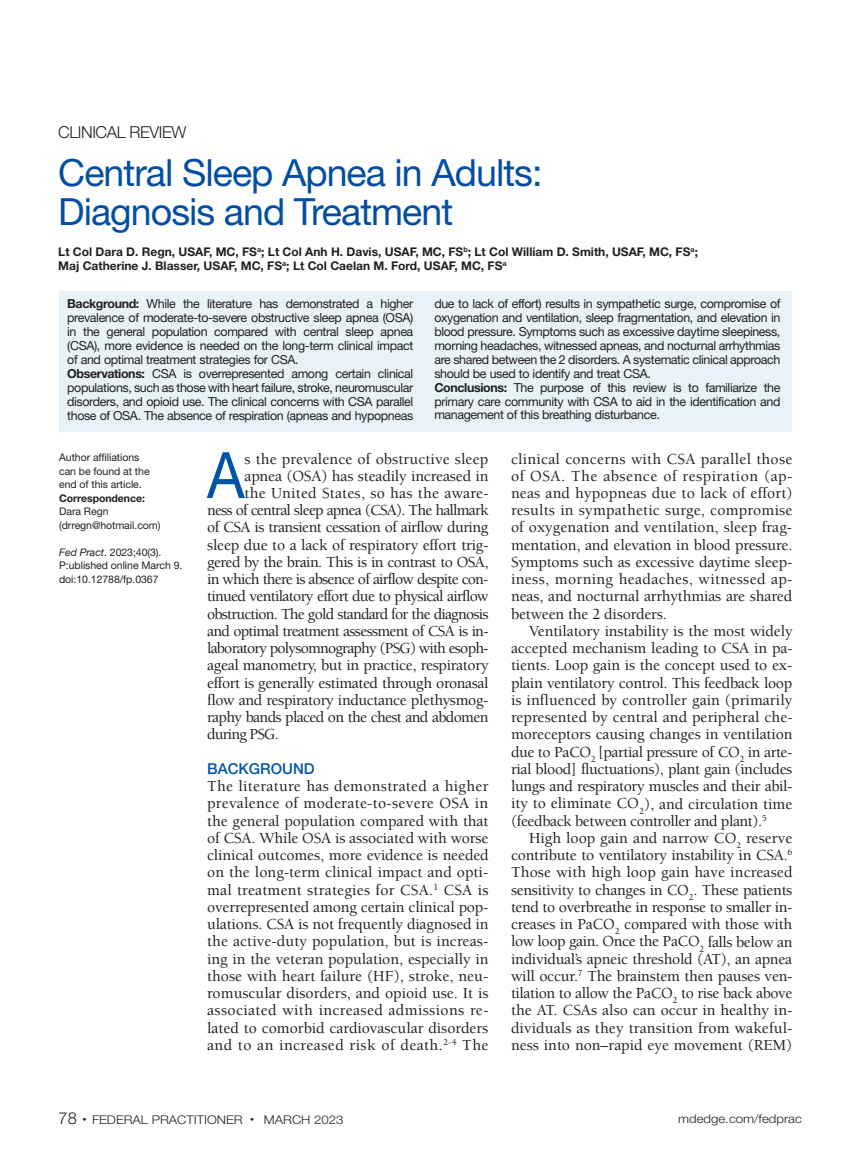
<style>
.page{position:relative;width:860px;height:1170px;background:#fff}
.page>*{position:absolute;margin:0;border:0;box-sizing:border-box;transform-origin:0 0}
.t1{font:64.05px "Helvetica Neue LT Std";color:#0054a6;scale:.9 1}
.t2{font:37.5px/39px "Helvetica Neue LT Std";letter-spacing:-.025em;color:#034ea2}
.t3{font:300 16.5px "Helvetica Neue LT Std";letter-spacing:-.025em;color:#231f20}
.t4{font:500 15.75px/17.2px "Berkeley Std";letter-spacing:-.025em;color:#231f20;text-align:justify}
.t5{font:500 15.75px "Berkeley Std";letter-spacing:-.05em;color:#231f20}
.t6{font:500 15.75px "Berkeley Std";letter-spacing:-.045em;color:#231f20}
.t7{font:500 15.75px "Berkeley Std";letter-spacing:.005em;color:#231f20}
.t8{font:500 15.75px "Berkeley Std";letter-spacing:.015em;color:#231f20}
.t9{font:500 15px "Helvetica Neue LT Std";color:#0054a6}
.t10{font:12.45px/14px "Helvetica Neue LT Std";letter-spacing:-.03em;color:#231f20}
.t11{font:700 12px/13.5px "Helvetica Neue LT Std";color:#231f20}
.t12{font:300 12px "Helvetica Neue LT Std";color:#231f20;scale:1.1 1}
.t13{font:10.5px/13.5px "Helvetica Neue LT Std";letter-spacing:-.005em;color:#231f20}
.t14{font:700 10.5px "Helvetica Neue LT Std";letter-spacing:-.005em;color:#231f20}
.s1{font-weight:700}
.s2{font-style:italic}
.s3{font-size:16.5px}
</style>
<div class="page">
<div style="left:59px;top:291px;width:732px;height:141px;background:#e9f2f7"></div>
<p class="t3" style="left:58px;top:122px;width:130px">CLINICAL REVIEW</p>
<h2 class="t2" style="left:58px;top:152px;width:486px">Central Sleep Apnea in Adults:<br>Diagnosis and Treatment</h2>
<p class="t11" style="left:58px;top:245px;width:641px">Lt Col Dara D. Regn, USAF, MC, FS<sup>a</sup>; Lt Col Anh H. Davis, USAF, MC, FS<sup>b</sup>; Lt Col William D. Smith, USAF, MC, FS<sup>a</sup>;<br>Maj Catherine J. Blasser, USAF, MC, FS<sup>a</sup>; Lt Col Caelan M. Ford, USAF, MC, FS<sup>a</sup></p>
<p class="t10" style="left:67px;top:296px;width:347px"><span class="s1">Background:</span> While the literature has demonstrated a higher prevalence of moderate-to-severe obstructive sleep apnea (OSA) in the general population compared with central sleep apnea (CSA), more evidence is needed on the long-term clinical impact of and optimal treatment strategies for CSA.<br><span class="s1">Observations:</span> CSA is overrepresented among certain clinical populations, such as those with heart failure, stroke, neuromuscular disorders, and opioid use. The clinical concerns with CSA parallel those of OSA. The absence of respiration (apneas and hypopneas</p>
<p class="t10" style="left:434px;top:296px;width:347px">due to lack of effort) results in sympathetic surge, compromise of oxygenation and ventilation, sleep fragmentation, and elevation in blood pressure. Symptoms such as excessive daytime sleepiness, morning headaches, witnessed apneas, and nocturnal arrhythmias are shared between the 2 disorders. A systematic clinical approach should be used to identify and treat CSA.<br><span class="s1">Conclusions:</span> The purpose of this review is to familiarize the primary care community with CSA to aid in the identification and management of this breathing disturbance.</p>
<p class="t13" style="left:59px;top:450px;width:92px">Author affiliations can be found at the end of this article.</p>
<p class="t14" style="left:59px;top:491px;width:87px">Correspondence:</p>
<p class="t13" style="left:59px;top:504px;width:103px">Dara Regn (drregn@hotmail.com)</p>
<p class="t13" style="left:59px;top:545px;width:125px"><span class="s2">Fed Pract</span>. 2023;40(3).<br>P:ublished online March 9. doi:10.12788/fp.0367</p>
<h1 class="t1" style="left:207px;top:437px;width:43px">A</h1>
<p class="t7" style="left:244px;top:450px;width:245px">s the prevalence of obstructive sleep</p>
<p class="t4" style="left:244px;top:467px;width:245px">apnea (OSA) has steadily increased in</p>
<p class="t8" style="left:244px;top:485px;width:246px">the United States, so has the aware-</p>
<p class="t5" style="left:207px;top:502px;width:283px">ness of central sleep apnea (CSA). The hallmark</p>
<p class="t4" style="left:207px;top:519px;width:283px">of CSA is transient cessation of airflow during</p>
<p class="t4" style="left:207px;top:536px;width:283px">sleep due to a lack of respiratory effort trig-</p>
<p class="t4" style="left:207px;top:554px;width:283px">gered by the brain. This is in contrast to OSA,</p>
<p class="t5" style="left:207px;top:571px;width:283px">in which there is absence of airflow despite con-</p>
<p class="t6" style="left:207px;top:588px;width:283px">tinued ventilatory effort due to physical airflow</p>
<p class="t5" style="left:207px;top:605px;width:283px">obstruction. The gold standard for the diagnosis</p>
<p class="t6" style="left:207px;top:623px;width:283px">and optimal treatment assessment of CSA is in-</p>
<p class="t5" style="left:207px;top:640px;width:283px">laboratory polysomnography (PSG) with esoph-</p>
<p class="t4" style="left:207px;top:657px;width:283px">ageal manometry, but in practice, respiratory</p>
<p class="t4" style="left:207px;top:674px;width:283px">effort is generally estimated through oronasal</p>
<p class="t4" style="left:207px;top:692px;width:283px">flow and respiratory inductance plethysmog-</p>
<p class="t4" style="left:207px;top:709px;width:283px">raphy bands placed on the chest and abdomen</p>
<p class="t5" style="left:207px;top:726px;width:73px">during PSG.</p>
<p class="t9" style="left:207px;top:760px;width:109px">BACKGROUND</p>
<p class="t4" style="left:207px;top:778px;width:283px">The literature has demonstrated a higher prevalence of moderate-to-severe OSA in the general population compared with that of CSA. While OSA is associated with worse clinical outcomes, more evidence is needed on the long-term clinical impact and opti&shy;mal treatment strategies for CSA.<sup>1</sup> CSA is overrepresented among certain clinical pop&shy;ulations. CSA is not frequently diagnosed in the active-duty population, but is increas&shy;ing in the veteran population, especially in those with heart failure (HF), stroke, neu&shy;romuscular disorders, and opioid use. It is associated with increased admissions re&shy;lated to comorbid cardiovascular disorders and to an increased risk of death.<sup>2-4</sup> The</p>
<p class="t4" style="left:511px;top:450px;width:283px">clinical concerns with CSA parallel those of OSA. The absence of respiration (ap&shy;neas and hypopneas due to lack of effort) results in sympathetic surge, compromise of oxygenation and ventilation, sleep frag&shy;mentation, and elevation in blood pressure.<br>Symptoms such as excessive daytime sleep&shy;iness, morning headaches, witnessed ap&shy;neas, and nocturnal arrhythmias are shared between the 2 disorders.</p>
<p class="t4" style="left:511px;top:623px;width:283px;text-indent:18px">Ventilatory instability is the most widely accepted mechanism leading to CSA in pa&shy;tients. Loop gain is the concept used to ex&shy;plain ventilatory control. This feedback loop is influenced by controller gain (primarily represented by central and peripheral che&shy;moreceptors causing changes in ventilation due to PaCO<sub>2</sub> [partial pressure of CO<sub>2</sub> in arte&shy;rial blood] fluctuations), plant gain (includes lungs and respiratory muscles and their abil&shy;ity to eliminate CO<sub>2</sub>), and circulation time (feedback between controller and plant).<sup>5</sup></p>
<p class="t4" style="left:511px;top:830px;width:283px;text-indent:18px">High loop gain and narrow CO<sub>2</sub> reserve contribute to ventilatory instability in CSA.<sup>6<br></sup>Those with high loop gain have increased sensitivity to changes in CO<sub>2</sub>. These patients tend to overbreathe in response to smaller in&shy;creases in PaCO<sub>2</sub> compared with those with low loop gain. Once the PaCO<sub>2</sub> falls below an individual’s apneic threshold (AT), an apnea will occur.<sup>7</sup> The brainstem then pauses ven&shy;tilation to allow the PaCO<sub>2</sub> to rise back above the AT. CSAs also can occur in healthy in&shy;dividuals as they transition from wakeful&shy;ness into non–rapid eye movement (REM)</p>
<p class="t12" style="left:58px;top:1113px;width:261px"><span class="s3">78</span> <sup>•</sup> FEDERAL PRACTITIONER <sup>•</sup> MARCH 2023</p>
<p class="t12" style="left:678px;top:1111px;width:114px">mdedge.com/fedprac</p>
</div>
